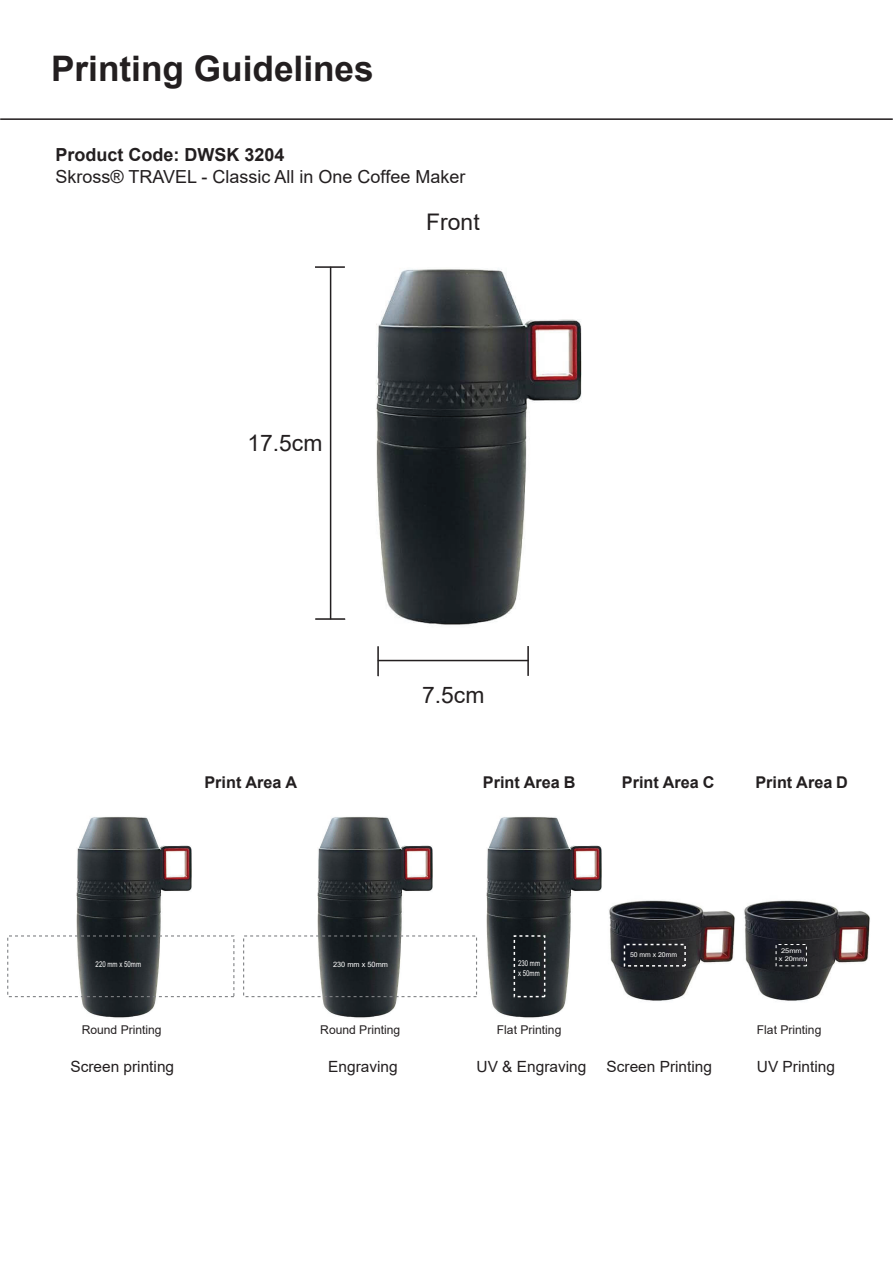
<style>
.page{position:relative;width:893px;height:1263px;background:#fff}
.page>*{position:absolute;margin:0;border:0;box-sizing:border-box;transform-origin:0 0}
.t1{font:700 35.25px "Arial";color:#231f20}
.t2{font:22.8px "Arial";color:#231f20}
.t3{font:18px "Arial";color:#231f20}
.t4{font:700 18px "Arial";color:#231f20}
.t5{font:700 16.2px "Arial";color:#231f20}
.t6{font:15.45px "Arial";color:#231f20}
.t7{font:12.15px "Arial";color:#231f20}
.t8{font:7.95px/9.6px "Arial";color:#fff;scale:.77 1}
.t9{font:7.35px "Arial";color:#fff}
.t10{font:6.9px "Arial";color:#fff}
.t11{font:6.6px/7.8px "Arial";color:#fff;text-align:center;scale:1.14 1}
</style>
<div class="page">
<hr style="left:0;top:118px;width:893px;height:2px;background:#231f20">
<hr style="left:330px;top:267px;width:1px;height:352px;background:#231f20">
<hr style="left:315px;top:266px;width:30px;height:2px;background:#231f20">
<hr style="left:315px;top:618px;width:30px;height:2px;background:#231f20">
<hr style="left:378px;top:660px;width:150px;height:1px;background:#231f20">
<hr style="left:377px;top:646px;width:2px;height:30px;background:#231f20">
<hr style="left:527px;top:646px;width:2px;height:30px;background:#231f20">
<img style="left:376px;top:269px;width:206px;height:356px">
<img style="left:317px;top:816px;width:117px;height:202px">
<div style="left:243px;top:935px;width:234px;height:62px;border:1px dashed #808285"></div>
<img style="left:76px;top:816px;width:116px;height:202px">
<img style="left:486px;top:816px;width:116px;height:202px">
<div style="left:514px;top:935px;width:31px;height:62px;border:2px dashed #fff"></div>
<div style="left:7px;top:935px;width:227px;height:62px;border:1px dashed #808285"></div>
<img style="left:609px;top:900px;width:261px;height:101px">
<h1 class="t1" style="left:51px;top:44px;width:324px">Printing Guidelines</h1>
<p class="t4" style="left:56px;top:142px;width:231px">Product Code: DWSK 3204</p>
<p class="t3" style="left:56px;top:164px;width:411px">Skross® TRAVEL - Classic All in One Coffee Maker</p>
<h2 class="t2" style="left:426px;top:207px;width:55px">Front</h2>
<h2 class="t2" style="left:247px;top:427px;width:76px">17.5cm</h2>
<h2 class="t2" style="left:422px;top:679px;width:64px">7.5cm</h2>
<p class="t5" style="left:204px;top:771px;width:94px">Print Area A</p>
<p class="t5" style="left:483px;top:771px;width:94px">Print Area B</p>
<p class="t5" style="left:622px;top:771px;width:94px">Print Area C</p>
<p class="t5" style="left:755px;top:771px;width:94px">Print Area D</p>
<p class="t8" style="left:96px;top:960px;width:61px">220 mm x 50mm</p>
<p class="t9" style="left:333px;top:960px;width:56px">230 mm x 50mm</p>
<p class="t8" style="left:518px;top:959px;width:30px">230 mm x 50mm</p>
<p class="t10" style="left:630px;top:950px;width:49px">50 mm x 20mm</p>
<p class="t11" style="left:779px;top:947px;width:25px">25mm<br>x 20mm</p>
<p class="t7" style="left:82px;top:1021px;width:81px">Round Printing</p>
<p class="t7" style="left:320px;top:1021px;width:81px">Round Printing</p>
<p class="t7" style="left:497px;top:1021px;width:66px">Flat Printing</p>
<p class="t7" style="left:757px;top:1021px;width:66px">Flat Printing</p>
<p class="t6" style="left:70px;top:1056px;width:105px">Screen printing</p>
<p class="t6" style="left:328px;top:1056px;width:71px">Engraving</p>
<p class="t6" style="left:477px;top:1056px;width:111px">UV &amp; Engraving</p>
<p class="t6" style="left:606px;top:1056px;width:107px">Screen Printing</p>
<p class="t6" style="left:757px;top:1056px;width:80px">UV Printing</p>
</div>
